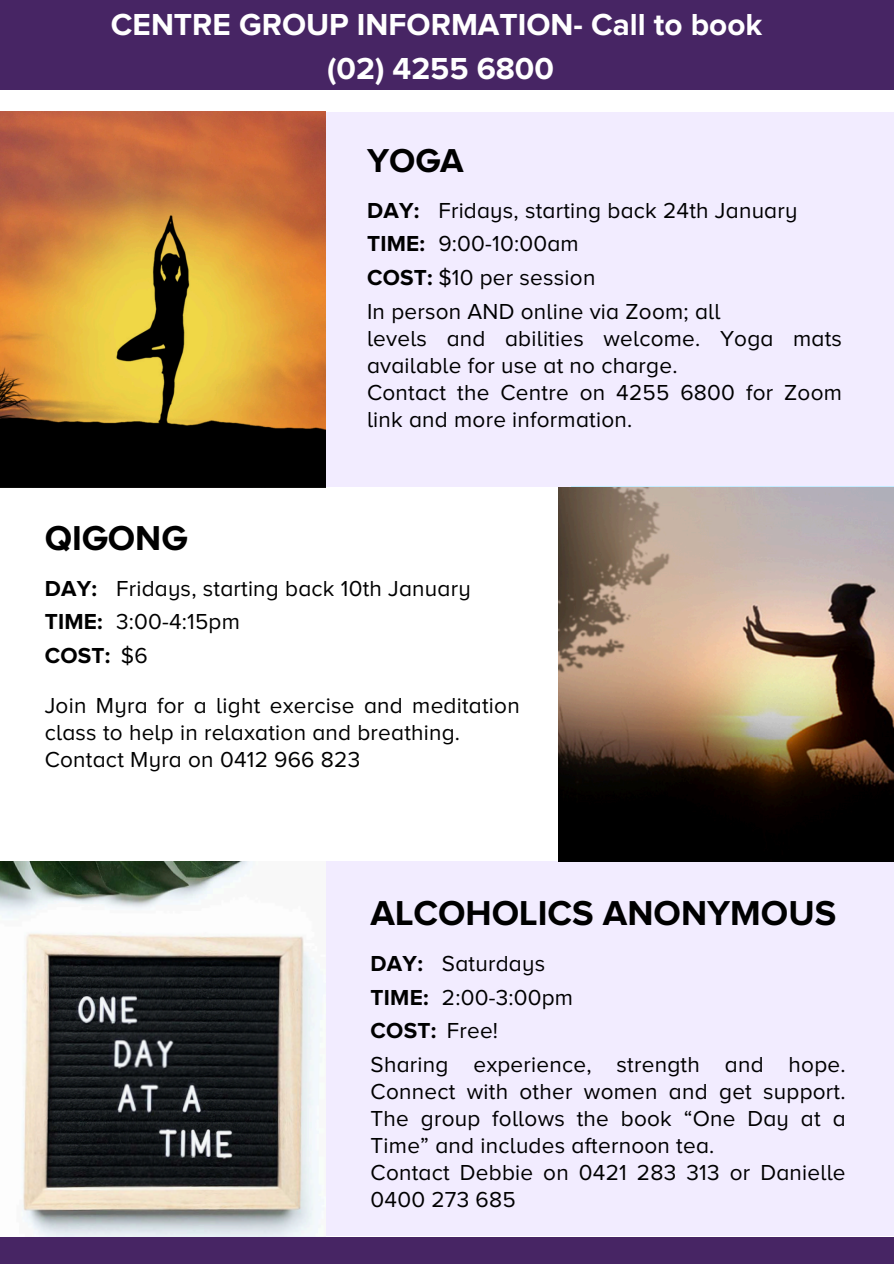
<style>
.page{position:relative;width:894px;height:1264px;background:#fff}
.page>*{position:absolute;margin:0;border:0;box-sizing:border-box;transform-origin:0 0}
.t1{font:700 35.85px "Proxima Nova A";color:#000}
.t2{font:700 34.35px "Proxima Nova A";color:#000}
.t3{font:700 31.5px/43.8px "Proxima Nova";color:#fff;text-align:center}
.t4{font:22.5px/27px "Proxima Nova A";letter-spacing:.01em;color:#000}
.t5{font:700 22.5px "Proxima Nova A";letter-spacing:.01em;color:#000}
.s1{font-weight:700}
</style>
<div class="page">
<div style="left:0;top:112px;width:893px;height:374px;background:#f2ecff"></div>
<div style="left:0;top:861px;width:893px;height:375px;background:#f2ecff"></div>
<div style="left:0;top:0;width:893px;height:89px;background:#472564"></div>
<img style="left:0;top:861px;width:325px;height:375px">
<img style="left:0;top:112px;width:325px;height:375px">
<img style="left:558px;top:487px;width:335px;height:374px">
<div style="left:0;top:1237px;width:893px;height:26px;background:#472564"></div>
<p class="t3" style="left:111px;top:3px;width:652px">CENTRE GROUP INFORMATION- Call to book (02) 4255 6800</p>
<h2 class="t2" style="left:367px;top:141px;width:98px">YOGA</h2>
<p class="t5" style="left:367px;top:197px;width:54px">DAY:</p>
<p class="t5" style="left:367px;top:231px;width:60px">TIME:</p>
<h1 class="t4" style="left:438px;top:197px;width:360px">Fridays, starting back 24th January</h1>
<h3 class="t4" style="left:438px;top:231px;width:142px">9:00-10:00am</h3>
<p class="t4" style="left:367px;top:264px;width:230px"><span class="s1">COST:</span> $10 per session</p>
<p class="t4" style="left:367px;top:298px;width:355px">In person AND online via Zoom; all</p>
<h3 class="t4" style="left:367px;top:325px;width:476px">levels and abilities welcome. Yoga mats available for use at no charge.</h3>
<p class="t4" style="left:367px;top:379px;width:476px">Contact the Centre on 4255 6800 for Zoom link and more information.</p>
<p class="t1" style="left:45px;top:517px;width:144px">QIGONG</p>
<p class="t5" style="left:45px;top:575px;width:54px">DAY:</p>
<h3 class="t5" style="left:45px;top:608px;width:60px">TIME:</h3>
<p class="t4" style="left:116px;top:575px;width:356px">Fridays, starting back 10th January</p>
<p class="t4" style="left:116px;top:608px;width:125px">3:00-4:15pm</p>
<h1 class="t5" style="left:45px;top:642px;width:67px">COST:</h1>
<h3 class="t4" style="left:121px;top:642px;width:28px">$6</h3>
<p class="t4" style="left:45px;top:692px;width:476px">Join Myra for a light exercise and meditation class to help in relaxation and breathing.</p>
<p class="t4" style="left:45px;top:746px;width:317px">Contact Myra on 0412 966 823</p>
<p class="t1" style="left:370px;top:892px;width:467px">ALCOHOLICS ANONYMOUS</p>
<p class="t5" style="left:370px;top:950px;width:54px">DAY:</p>
<p class="t5" style="left:370px;top:983px;width:60px">TIME:</p>
<p class="t4" style="left:442px;top:950px;width:105px">Saturdays</p>
<p class="t4" style="left:442px;top:984px;width:133px">2:00-3:00pm</p>
<p class="t5" style="left:370px;top:1017px;width:67px">COST:</p>
<h3 class="t4" style="left:446px;top:1017px;width:53px">Free!</h3>
<h1 class="t4" style="left:370px;top:1051px;width:476px;text-align:justify">Sharing experience, strength and hope.<br>Connect with other women and get support.<br>The group follows the book “One Day at a Time” and includes afternoon tea.</h1>
<h3 class="t4" style="left:370px;top:1159px;width:476px">Contact Debbie on 0421 283 313 or Danielle<br>0400 273 685</h3>
</div>
